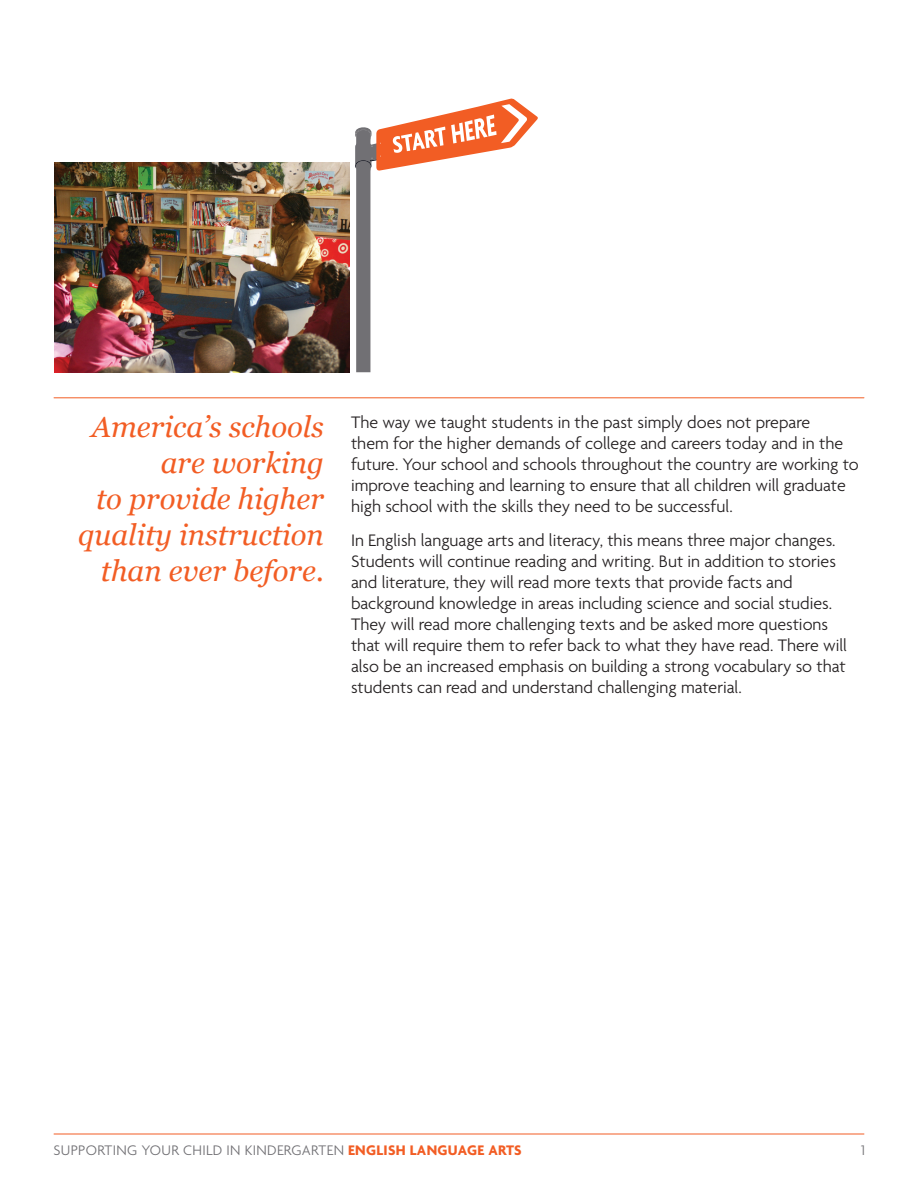
<style>
.page{position:relative;width:918px;height:1188px;background:#fff}
.page>*{position:absolute;margin:0;border:0;box-sizing:border-box;transform-origin:0 0}
.Call_Out_Copy{font:italic 29.4px/35.8px "Georgia";color:#f25d24;text-align:right}
.Body_Copy{font:300 18px/21px "Agenda";color:#231f20}
.t1{font:300 15px "Agenda";letter-spacing:.02em;color:#717074}
.s1{font-weight:700;color:#f25d24}
</style>
<div class="page">
<hr style="left:54px;top:397px;width:810px;height:1px;background:#f25d24">
<img style="left:54px;top:162px;width:295px;height:211px">
<hr style="left:54px;top:1134px;width:810px;height:1px;background:#f25d24">
<svg style="left:355px;top:98px;width:183px;height:274px"></svg>
<p class="Call_Out_Copy" style="left:78px;top:410px;width:247px">America’s schools are working<br>to provide higher quality instruction than ever before.</p>
<p class="Body_Copy" style="left:351px;top:413px;width:509px">The way we taught students in the past simply does not prepare<br>them for the higher demands of college and careers today and in the future. Your school and schools throughout the country are working to improve teaching and learning to ensure that all children will graduate high school with the skills they need to be successful.</p>
<p class="Body_Copy" style="left:351px;top:531px;width:498px">In English language arts and literacy, this means three major changes.<br>Students will continue reading and writing. But in addition to stories and literature, they will read more texts that provide facts and background knowledge in areas including science and social studies.<br>They will read more challenging texts and be asked more questions that will require them to refer back to what they have read. There will also be an increased emphasis on building a strong vocabulary so that students can read and understand challenging material.</p>
<p class="t1" style="left:54px;top:1142px;width:470px">SUPPORTING YOUR CHILD IN KINDERGARTEN <span class="s1">ENGLISH LANGUAGE ARTS</span></p>
<p class="t1" style="left:861px;top:1142px;width:5px">1</p>
</div>
